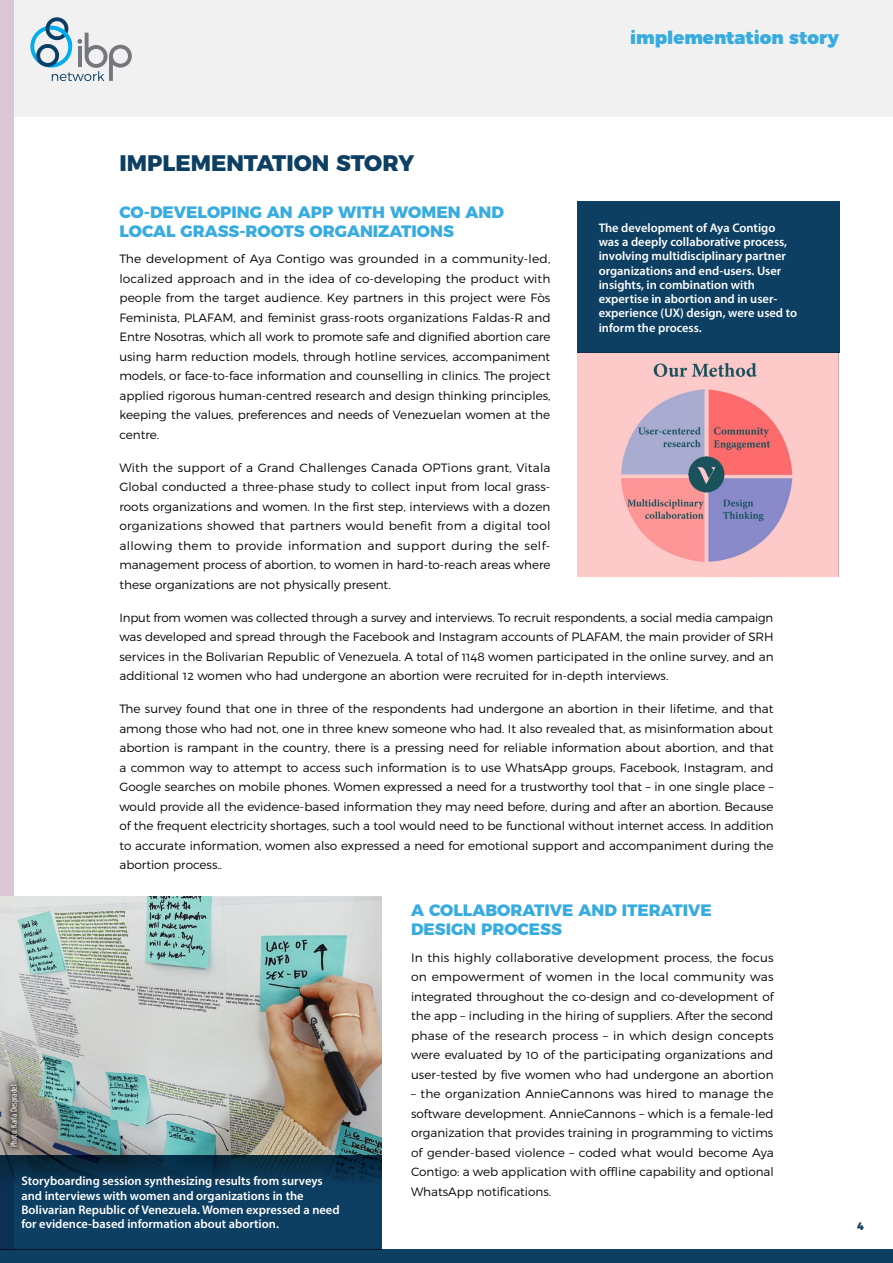
<style>
.page{position:relative;width:893px;height:1263px;background:#fff}
.page>*{position:absolute;margin:0;border:0;box-sizing:border-box;transform-origin:0 0}
.IBP_Body{font:800 22.5px "Montserrat";color:#0d3f63}
.t1{font:900 18px "Montserrat";color:#38ace0}
.IBP_Heading_2{font:800 16.5px/19.5px "Montserrat";color:#38ace0}
.IBP_Photo_caption{font:600 12.45px/14.2px "Myriad Pro";color:#fff}
.IBP_Body-2{font:300 12px/19.5px "Montserrat";color:#000;text-align:justify}
.t2{font:800 10.8px "Montserrat";color:#0d3f63}
.IBP_Photo_credit{font:condensed 9px "Myriad Pro";color:#fff}
</style>
<div class="page">
<div style="left:0;top:0;width:893px;height:116px;background:#f1f1f2"></div>
<div style="left:0;top:0;width:14px;height:1263px;background:#dac6d7"></div>
<div style="left:0;top:1249px;width:893px;height:14px;background:#0d3f63"></div>
<svg style="left:30px;top:17px;width:102px;height:64px"></svg>
<img style="left:577px;top:353px;width:262px;height:223px">
<div style="left:577px;top:201px;width:262px;height:152px;background:#0d3f63"></div>
<img style="left:0;top:896px;width:381px;height:258px">
<svg style="left:0;top:1154px;width:381px;height:95px;fill:#0c3e62"></svg>
<div style="left:2px;top:1077px;width:24px;height:77px;background:#000;opacity:.75"></div>
<h2 class="t1" style="left:630px;top:23px;width:210px">implementation story</h2>
<p class="IBP_Body" style="left:119px;top:144px;width:296px">IMPLEMENTATION STORY</p>
<p class="IBP_Heading_2" style="left:119px;top:201px;width:386px">CO-DEVELOPING AN APP WITH WOMEN AND<br>LOCAL GRASS-ROOTS ORGANIZATIONS</p>
<p class="IBP_Body-2" style="left:119px;top:248px;width:433px">The development of Aya Contigo was grounded in a community-led, localized approach and in the idea of co-developing the product with people from the target audience. Key partners in this project were Fòs Feminista, PLAFAM, and feminist grass-roots organizations Faldas-R and Entre Nosotras, which all work to promote safe and dignified abortion care using harm reduction models, through hotline services, accompaniment models, or face-to-face information and counselling in clinics. The project applied rigorous human-centred research and design thinking principles, keeping the values, preferences and needs of Venezuelan women at the centre.</p>
<p class="IBP_Body-2" style="left:119px;top:457px;width:433px">With the support of a Grand Challenges Canada OPTions grant, Vitala Global conducted a three-phase study to collect input from local grass&shy;roots organizations and women. In the first step, interviews with a dozen organizations showed that partners would benefit from a digital tool allowing them to provide information and support during the self&shy;management process of abortion, to women in hard-to-reach areas where these organizations are not physically present.</p>
<p class="IBP_Body-2" style="left:119px;top:607px;width:656px">Input from women was collected through a survey and interviews. To recruit respondents, a social media campaign was developed and spread through the Facebook and Instagram accounts of PLAFAM, the main provider of SRH services in the Bolivarian Republic of Venezuela. A total of 1148 women participated in the online survey, and an additional 12 women who had undergone an abortion were recruited for in-depth interviews.</p>
<p class="IBP_Body-2" style="left:119px;top:698px;width:656px">The survey found that one in three of the respondents had undergone an abortion in their lifetime, and that among those who had not, one in three knew someone who had. It also revealed that, as misinformation about abortion is rampant in the country, there is a pressing need for reliable information about abortion, and that a common way to attempt to access such information is to use WhatsApp groups, Facebook, Instagram, and Google searches on mobile phones. Women expressed a need for a trustworthy tool that – in one single place – would provide all the evidence-based information they may need before, during and after an abortion. Because of the frequent electricity shortages, such a tool would need to be functional without internet access. In addition to accurate information, women also expressed a need for emotional support and accompaniment during the abortion process..</p>
<p class="IBP_Heading_2" style="left:411px;top:899px;width:302px">A COLLABORATIVE AND ITERATIVE<br>DESIGN PROCESS</p>
<p class="IBP_Body-2" style="left:411px;top:947px;width:364px">In this highly collaborative development process, the focus on empowerment of women in the local community was integrated throughout the co-design and co-development of the app – including in the hiring of suppliers. After the second phase of the research process – in which design concepts were evaluated by 10 of the participating organizations and user-tested by five women who had undergone an abortion</p>
<p class="IBP_Body-2" style="left:411px;top:1083px;width:364px">– the organization AnnieCannons was hired to manage the software development. AnnieCannons – which is a female-led organization that provides training in programming to victims of gender-based violence – coded what would become Aya Contigo: a web application with offline capability and optional WhatsApp notifications.</p>
<p class="IBP_Photo_caption" style="left:599px;top:220px;width:200px">The development of Aya Contigo was a deeply collaborative process, involving multidisciplinary partner organizations and end-users. User insights, in combination with expertise in abortion and in user&shy;experience (UX) design, were used to inform the process.</p>
<p class="IBP_Photo_credit" style="left:8px;top:1147px;width:64px;rotate:-90deg">Photo: Karla Despradel</p>
<p class="IBP_Photo_caption" style="left:21px;top:1174px;width:320px">Storyboarding session synthesizing results from surveys and interviews with women and organizations in the Bolivarian Republic of Venezuela. Women expressed a need for evidence-based information about abortion.</p>
<p class="t2" style="left:857px;top:1217px;width:8px">4</p>
</div>
